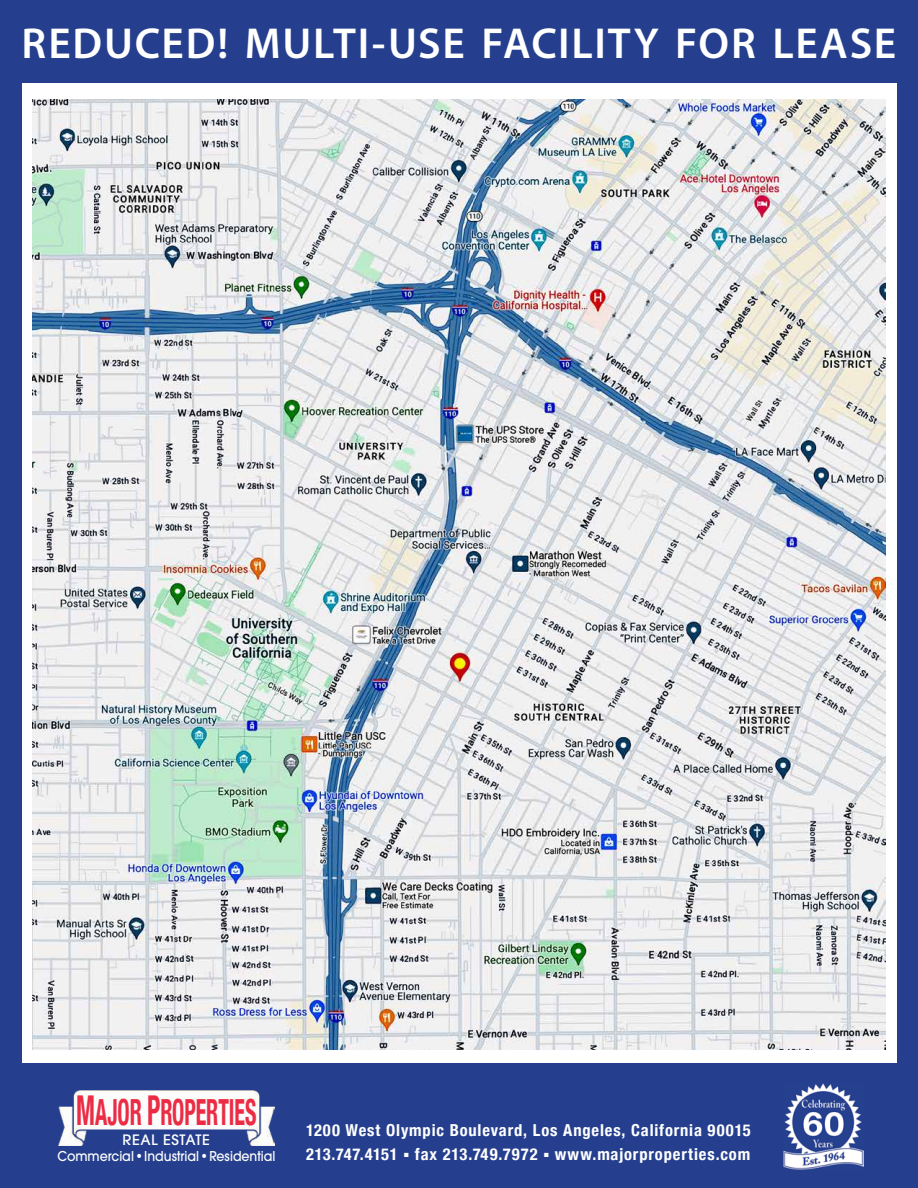
<style>
.page{position:relative;width:918px;height:1188px;background:#253f8e}
.page>*{position:absolute;margin:0;border:0;box-sizing:border-box;transform-origin:0 0}
.t1{font:600 43.5px "Myriad Pro";letter-spacing:.04em;color:#fff}
.t2{font:700 condensed 36px "Helvetica Neue";letter-spacing:-.005em;color:#eb2c44;scale:.61 1}
.t3{font:700 condensed 16.5px/24px "Helvetica Neue";letter-spacing:.055em;color:#fff}
.t4{font:500 14.25px "ITC Avant Garde Pro";letter-spacing:.035em;color:#fff;scale:1.05 1}
.t5{font:500 13.5px "ITC Avant Garde Pro";letter-spacing:-.005em;color:#fff;scale:.93 1}
.t6{font:6px "Zapf Dingbats ITC";color:#fff}
.s1{font-size:41.1px}
</style>
<div class="page">
<img style="left:59px;top:1091px;width:215px;height:54px">
<img style="left:783px;top:1083px;width:81px;height:87px">
<div style="left:22px;top:83px;width:874px;height:980px;background:#fff"></div>
<img style="left:32px;top:99px;width:854px;height:951px">
<h1 class="t1" style="left:22px;top:16px;width:876px">REDUCED! MULTI-USE FACILITY FOR LEASE</h1>
<h2 class="t2" style="left:76px;top:1082px;width:297px"><span class="s1">M</span>AJOR <span class="s1">P</span>ROPERTIES</h2>
<p class="t3" style="left:306px;top:1117px;width:446px">1200 West Olympic Boulevard, Los Angeles, California 90015<br>213.747.4151 ■ fax 213.749.7972</p>
<p class="t4" style="left:123px;top:1131px;width:85px">REAL ESTATE</p>
<p class="t5" style="left:57px;top:1147px;width:236px">Commercial • Industrial • Residential</p>
<p class="t3" style="left:555px;top:1141px;width:197px">www.majorproperties.com</p>
<p class="t6" style="left:544px;top:1153px;width:6px">■</p>
</div>
